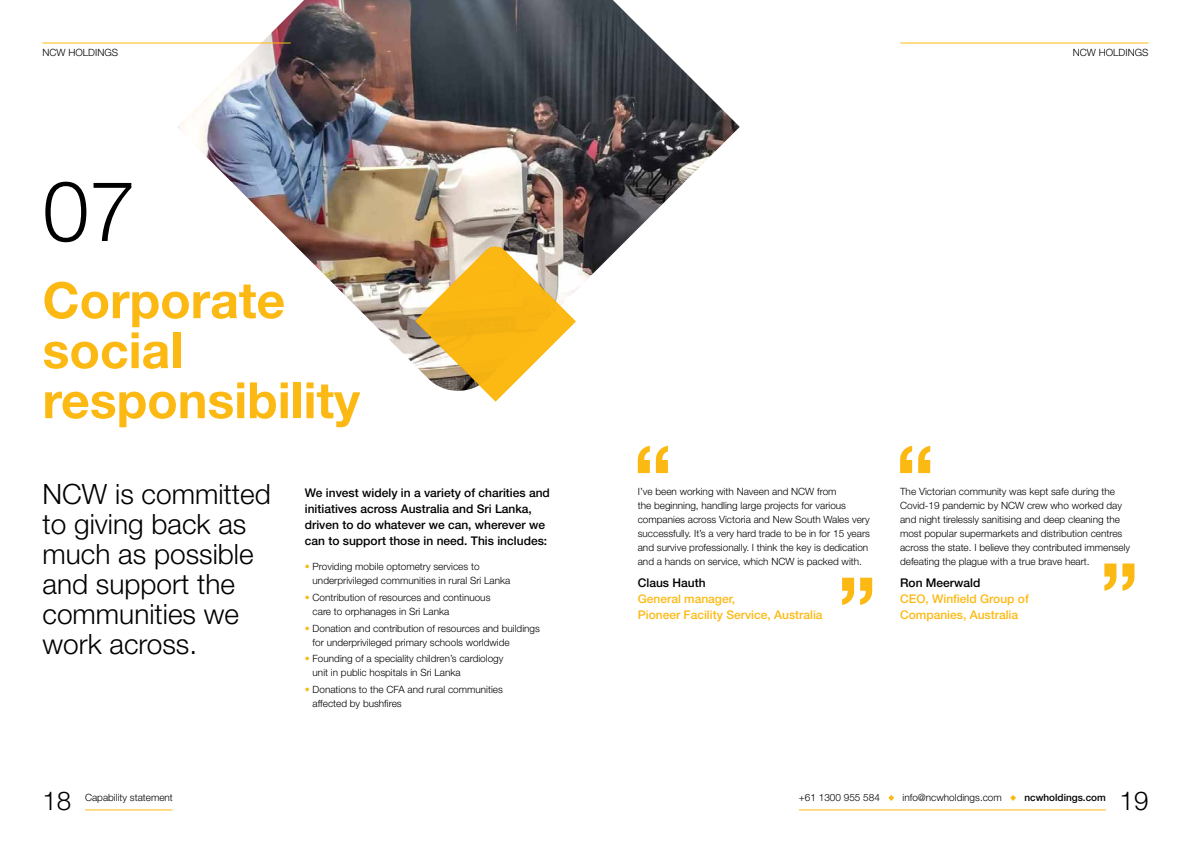
<style>
.page{position:relative;width:1191px;height:842px;background:#fff}
.page>*{position:absolute;margin:0;border:0;box-sizing:border-box;transform-origin:0 0}
.t1{font:300 84px "Helvetica Neue";color:#000}
.t2{font:700 50px/50px "Helvetica Neue";color:#fdb913}
.t3{font:300 28px/30px "Helvetica Neue";color:#000}
.t4{font:300 26px "Helvetica Neue";color:#000}
.t5{font:500 12px/16px "Helvetica Neue";color:#000}
.t6{font:500 12px/16px "Helvetica Neue";color:#fdb913}
.t7{font:300 10px/14px "Helvetica Neue";color:#000}
.t8{font:500 10px "Helvetica Neue";color:#000}
.s1{color:#fdb913}
</style>
<div class="page">
<img style="left:177px;top:0;width:562px;height:364px">
<svg style="left:638px;top:446px;width:30px;height:27px"></svg>
<svg style="left:900px;top:446px;width:30px;height:27px"></svg>
<svg style="left:842px;top:578px;width:30px;height:27px"></svg>
<svg style="left:1104px;top:563px;width:30px;height:28px"></svg>
<svg style="left:415px;top:245px;width:161px;height:156px"></svg>
<hr style="left:85px;top:809px;width:87px;height:1px;background:#fdb913">
<hr style="left:43px;top:43px;width:248px;height:1px;background:#fdb913">
<hr style="left:900px;top:43px;width:248px;height:1px;background:#fdb913">
<hr style="left:799px;top:809px;width:307px;height:1px;background:#fdb913">
<svg style="left:888px;top:795px;width:6px;height:6px"></svg>
<svg style="left:1010px;top:795px;width:6px;height:6px"></svg>
<p class="t7" style="left:43px;top:45px;width:77px">NCW HOLDINGS</p>
<p class="t7" style="left:1072px;top:45px;width:77px">NCW HOLDINGS</p>
<h1 class="t1" style="left:43px;top:160px;width:95px">07</h1>
<h2 class="t2" style="left:43px;top:274px;width:319px">Corporate social responsibility</h2>
<h3 class="t3" style="left:43px;top:479px;width:230px">NCW is committed to giving back as much as possible and support the communities we work across.</h3>
<p class="t7" style="left:638px;top:484px;width:234px">I’ve been working with Naveen and NCW from<br>the beginning, handling large projects for various companies across Victoria and New South Wales very successfully. It’s a very hard trade to be in for 15 years and survive professionally. I think the key is dedication and a hands on service, which NCW is packed with.</p>
<p class="t5" style="left:305px;top:484px;width:247px">We invest widely in a variety of charities and initiatives across Australia and Sri Lanka, driven to do whatever we can, wherever we can to support those in need. This includes:</p>
<p class="t7" style="left:313px;top:559px;width:199px;text-indent:-8px"><span class="s1">•</span> Providing mobile optometry services to underprivileged communities in rural Sri Lanka</p>
<p class="t7" style="left:313px;top:590px;width:179px;text-indent:-8px"><span class="s1">•</span> Contribution of resources and continuous care to orphanages in Sri Lanka</p>
<p class="t7" style="left:313px;top:621px;width:229px;text-indent:-8px"><span class="s1">•</span> Donation and contribution of resources and buildings for underprivileged primary schools worldwide</p>
<p class="t7" style="left:313px;top:652px;width:192px;text-indent:-8px"><span class="s1">•</span> Founding of a speciality children’s cardiology unit in public hospitals in Sri Lanka</p>
<p class="t7" style="left:313px;top:682px;width:192px;text-indent:-8px"><span class="s1">•</span> Donations to the CFA and rural communities affected by bushfires</p>
<p class="t5" style="left:638px;top:574px;width:69px">Claus Hauth</p>
<p class="t6" style="left:638px;top:590px;width:186px">General manager,<br>Pioneer Facility Service, Australia</p>
<p class="t7" style="left:900px;top:484px;width:232px">The Victorian community was kept safe during the Covid-19 pandemic by NCW crew who worked day and night tirelessly sanitising and deep cleaning the most popular supermarkets and distribution centres across the state. I believe they contributed immensely defeating the plague with a true brave heart.</p>
<p class="t5" style="left:900px;top:574px;width:82px">Ron Meerwald</p>
<p class="t6" style="left:900px;top:590px;width:130px">CEO, Winfield Group of<br>Companies, Australia</p>
<h3 class="t4" style="left:43px;top:785px;width:30px">18</h3>
<h3 class="t4" style="left:1119px;top:785px;width:30px">19</h3>
<p class="t7" style="left:85px;top:790px;width:89px">Capability statement</p>
<p class="t7" style="left:799px;top:790px;width:83px">+61 1300 955 584</p>
<p class="t7" style="left:902px;top:790px;width:101px">info@ncwholdings.com</p>
<p class="t8" style="left:1024px;top:791px;width:83px">ncwholdings.com</p>
</div>
